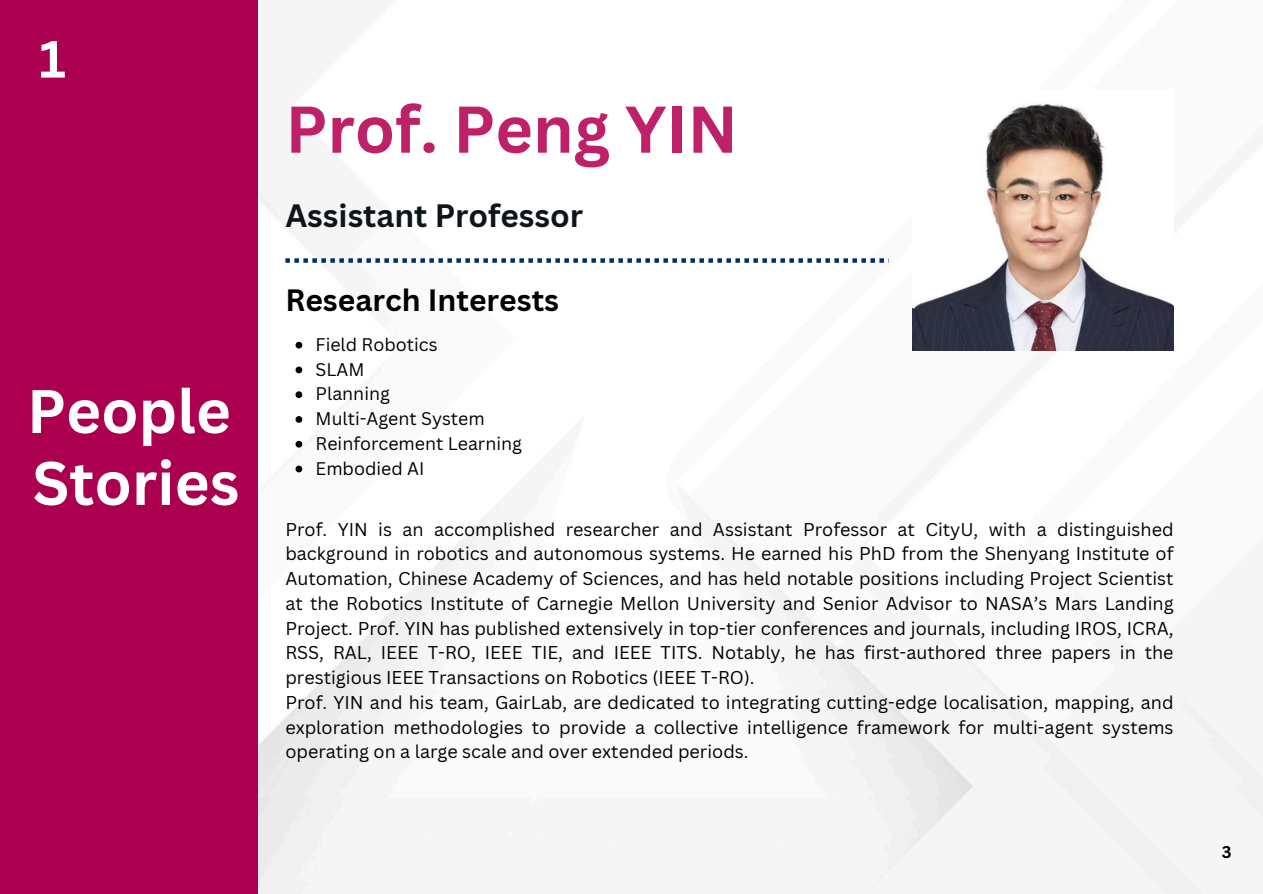
<style>
.page{position:relative;width:1263px;height:894px;background:#fff}
.page>*{position:absolute;margin:0;border:0;box-sizing:border-box;transform-origin:0 0}
.t1{font:700 64.5px "Canva Sans";color:#bf2169}
.t2{font:700 60px/71.8px "Canva Sans";color:#fff}
.t3{font:700 51px "Canva Sans";color:#fff}
.t4{font:700 31.5px "Canva Sans";color:#0e1519}
.t5{font:700 30px "Canva Sans";color:#000}
.t6{font:18px/24.8px "Canva Sans";color:#000;text-align:justify}
.t7{font:17.85px "Canva Sans";color:#000}
.t8{font:700 16.5px "Canva Sans";color:#000}
</style>
<div class="page">
<img style="left:258px;top:12px;width:1005px;height:881px">
<svg style="left:285px;top:258px;width:604px;height:5px"></svg>
<div style="left:0;top:0;width:258px;height:893px;background:#aa004f"></div>
<img style="left:912px;top:89px;width:261px;height:261px">
<svg style="left:296px;top:341px;width:6px;height:7px"></svg>
<svg style="left:296px;top:366px;width:6px;height:7px"></svg>
<svg style="left:296px;top:391px;width:6px;height:7px"></svg>
<svg style="left:296px;top:416px;width:6px;height:6px"></svg>
<svg style="left:296px;top:440px;width:6px;height:7px"></svg>
<svg style="left:296px;top:465px;width:6px;height:7px"></svg>
<h2 class="t3" style="left:39px;top:23px;width:28px">1</h2>
<p class="t2" style="left:27px;top:373px;width:214px">People<br>Stories</p>
<h1 class="t1" style="left:285px;top:84px;width:454px">Prof. Peng YIN</h1>
<p class="t4" style="left:285px;top:193px;width:299px">Assistant Professor</p>
<h2 class="t5" style="left:285px;top:279px;width:275px">Research Interests</h2>
<p class="t7" style="left:316px;top:331px;width:123px">Field Robotics</p>
<p class="t7" style="left:316px;top:356px;width:50px">SLAM</p>
<p class="t7" style="left:316px;top:381px;width:76px">Planning</p>
<p class="t7" style="left:316px;top:406px;width:171px">Multi-Agent System</p>
<p class="t7" style="left:316px;top:430px;width:208px">Reinforcement Learning</p>
<p class="t7" style="left:316px;top:455px;width:110px">Embodied AI</p>
<p class="t6" style="left:285px;top:516px;width:890px">Prof. YIN is an accomplished researcher and Assistant Professor at CityU, with a distinguished background in robotics and autonomous systems. He earned his PhD from the Shenyang Institute of Automation, Chinese Academy of Sciences, and has held notable positions including Project Scientist at the Robotics Institute of Carnegie Mellon University and Senior Advisor to NASA’s Mars Landing Project. Prof. YIN has published extensively in top-tier conferences and journals, including IROS, ICRA, RSS, RAL, IEEE T-RO, IEEE TIE, and IEEE TITS. Notably, he has first-authored three papers in the prestigious IEEE Transactions on Robotics (IEEE T-RO).</p>
<p class="t6" style="left:285px;top:689px;width:890px">Prof. YIN and his team, GairLab, are dedicated to integrating cutting-edge localisation, mapping, and exploration methodologies to provide a collective intelligence framework for multi-agent systems operating on a large scale and over extended periods.</p>
<p class="t8" style="left:1222px;top:840px;width:11px">3</p>
</div>
